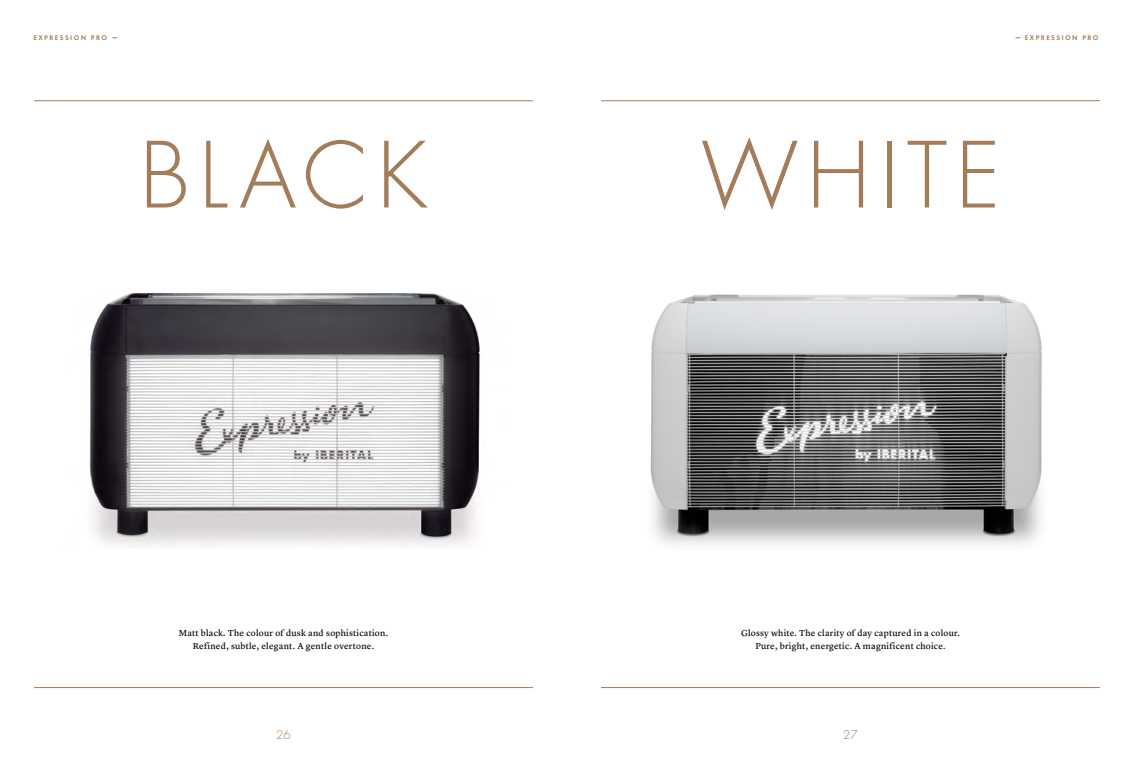
<style>
.page{position:relative;width:1134px;height:766px;background:#fff}
.page>*{position:absolute;margin:0;border:0;box-sizing:border-box;transform-origin:0 0}
.t1{font:300 100px "Futura T";letter-spacing:.06em;color:#a37c5a}
.t2{font:300 13.2px "Futura TOT";color:#a37c5a}
.t3{font:9px/12.1px "Lyon Text Regular No.2";letter-spacing:.03em;color:#000;text-align:center}
.t4{font:7px "Futura TOT Dem";letter-spacing:.21em;color:#a37c5a}
</style>
<div class="page">
<hr style="left:601px;top:100px;width:499px;height:1px;background:#a37c5a">
<hr style="left:34px;top:100px;width:499px;height:1px;background:#a37c5a">
<hr style="left:601px;top:687px;width:499px;height:1px;background:#a37c5a">
<hr style="left:34px;top:687px;width:499px;height:1px;background:#a37c5a">
<img style="left:89px;top:293px;width:391px;height:254px">
<img style="left:650px;top:294px;width:392px;height:251px">
<p class="t4" style="left:33px;top:34px;width:75px">EXPRESSION PRO</p>
<p class="t4" style="left:1025px;top:34px;width:75px">EXPRESSION PRO</p>
<h1 class="t1" style="left:138px;top:116px;width:293px">BLACK</h1>
<p class="t3" style="left:179px;top:626px;width:211px">Matt black. The colour of dusk and sophistication.<br>Refined, subtle, elegant. A gentle overtone.</p>
<h1 class="t1" style="left:701px;top:116px;width:301px">WHITE</h1>
<p class="t3" style="left:741px;top:626px;width:220px">Glossy white. The clarity of day captured in a colour.<br>Pure, bright, energetic. A magnificent choice.</p>
<h2 class="t2" style="left:276px;top:727px;width:16px">26</h2>
<h2 class="t2" style="left:843px;top:727px;width:16px">27</h2>
</div>
